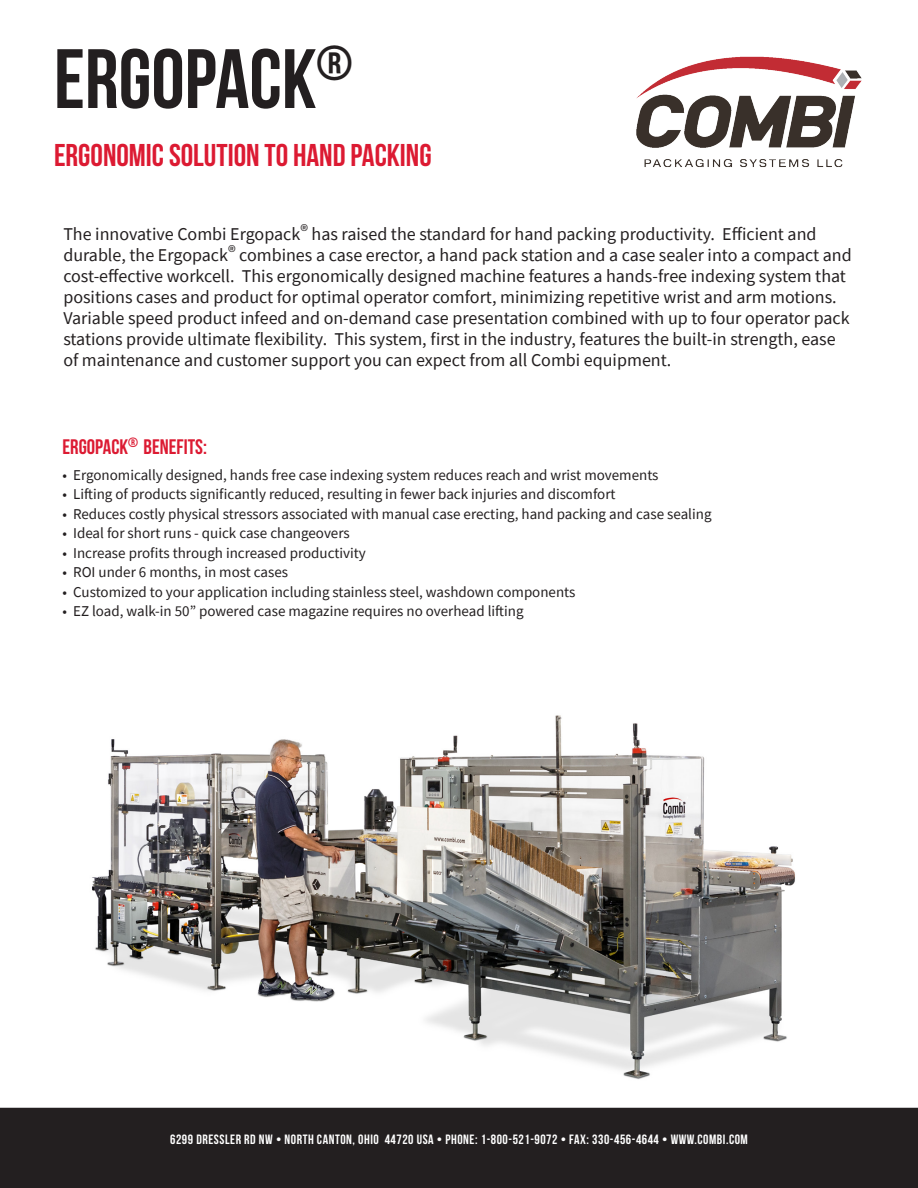
<style>
.page{position:relative;width:918px;height:1188px;background:#fff}
.page>*{position:absolute;margin:0;border:0;box-sizing:border-box;transform-origin:0 0}
.t1{font:84px "Bebas Neue";color:#231f20}
.t2{font:31.5px "Bebas Neue";color:#dc1a32}
.t3{font:21px "Bebas Neue";color:#dc1a32}
.t4{font:18px/21px "Source Sans Pro";color:#231f20}
.t5{font:15px "Source Sans Pro";color:#231f20}
.t6{font:13.5px "Bebas Neue";letter-spacing:.04em;color:#fff}
</style>
<div class="page">
<img style="left:92px;top:715px;width:703px;height:364px">
<img style="left:636px;top:56px;width:226px;height:111px">
<div style="left:0;top:1108px;width:918px;height:80px;background:#231f20"></div>
<p class="t1" style="left:54px;top:33px;width:300px">ERGOPACK<sup>®</sup></p>
<p class="t2" style="left:54px;top:138px;width:379px">ERGONOMIC SOLUTION TO HAND PACKING</p>
<p class="t4" style="left:63px;top:224px;width:790px">The innovative Combi Ergopack® has raised the standard for hand packing productivity. Efficient and durable, the Ergopack® combines a case erector, a hand pack station and a case sealer into a compact and cost-effective workcell. This ergonomically designed machine features a hands-free indexing system that positions cases and product for optimal operator comfort, minimizing repetitive wrist and arm motions.<br>Variable speed product infeed and on-demand case presentation combined with up to four operator pack stations provide ultimate flexibility. This system, first in the industry, features the built-in strength, ease of maintenance and customer support you can expect from all Combi equipment.</p>
<p class="t3" style="left:63px;top:436px;width:146px">ERGOPACK<sup>®</sup> BENEFITS:</p>
<p class="t5" style="left:63px;top:465px;width:597px">• Ergonomically designed, hands free case indexing system reduces reach and wrist movements</p>
<p class="t5" style="left:63px;top:485px;width:555px">• Lifting of products significantly reduced, resulting in fewer back injuries and discomfort</p>
<p class="t5" style="left:63px;top:504px;width:650px">• Reduces costly physical stressors associated with manual case erecting, hand packing and case sealing</p>
<p class="t5" style="left:63px;top:524px;width:289px">• Ideal for short runs - quick case changeovers</p>
<p class="t5" style="left:63px;top:543px;width:305px">• Increase profits through increased productivity</p>
<p class="t5" style="left:63px;top:563px;width:227px">• ROI under 6 months, in most cases</p>
<p class="t5" style="left:63px;top:582px;width:514px">• Customized to your application including stainless steel, washdown components</p>
<p class="t5" style="left:63px;top:602px;width:463px">• EZ load, walk-in 50” powered case magazine requires no overhead lifting</p>
<p class="t6" style="left:170px;top:1132px;width:579px">6299 DRESSLER RD NW • NORTH CANTON, OHIO 44720 USA • PHONE: 1-800-521-9072 • FAX: 330-456-4644 • WWW.COMBI.COM</p>
</div>
